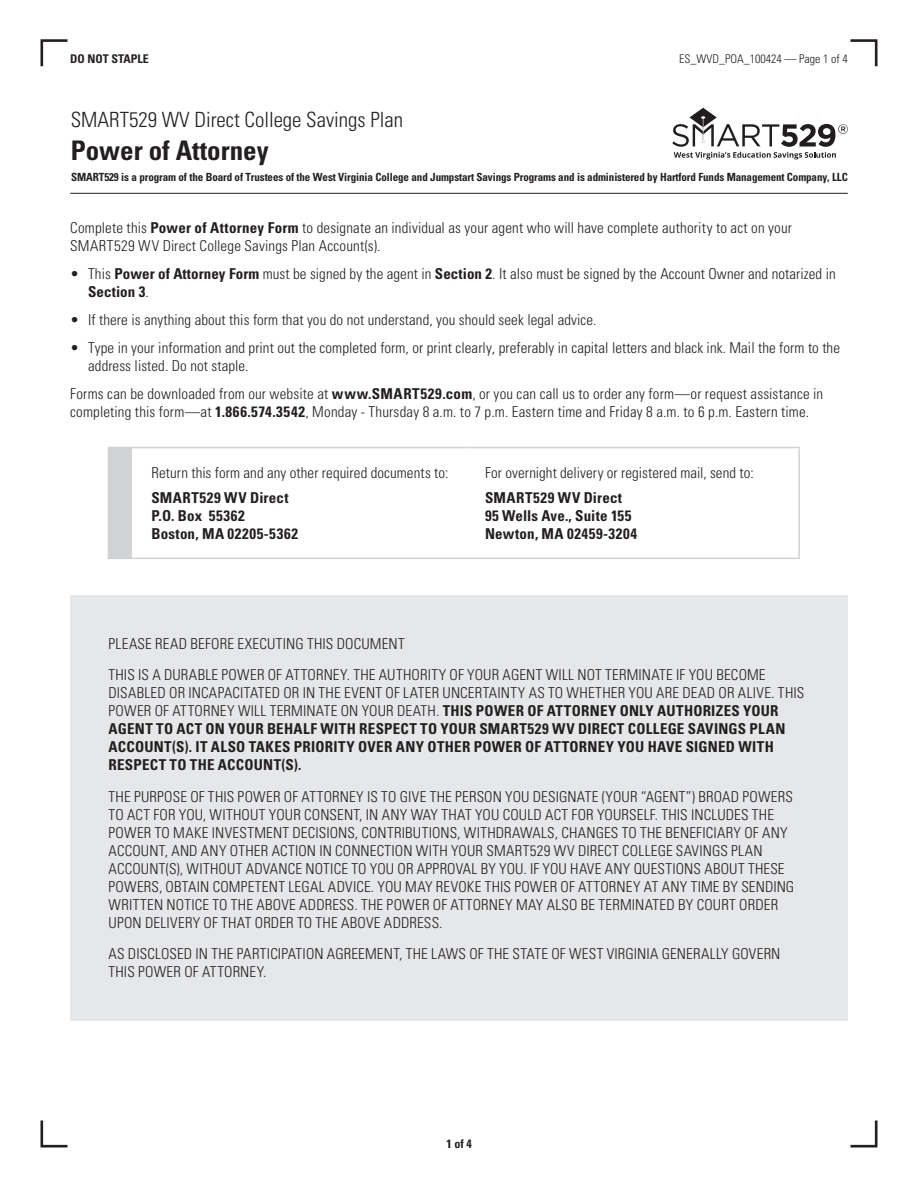
<style>
.page{position:relative;width:918px;height:1188px;background:#fff}
.page>*{position:absolute;margin:0;border:0;box-sizing:border-box;transform-origin:0 0}
.GS_Form_name{font:700 condensed 27px "Univers LT Std";color:#231f20}
.t1{font:300 condensed 21px "Univers LT Std";color:#231f20}
.GS_App_body_10_12{font:300 condensed 15px/18px "Univers LT Std";letter-spacing:.01em;color:#231f20}
.GS_App_body_10_12-2{font:700 condensed 15px/18px "Univers LT Std";letter-spacing:.02em;color:#231f20}
.GS_Contact_Info_Box_2Bold{font:700 condensed 15px/18px "Univers LT Std";letter-spacing:.03em;color:#231f20}
.GS_Contact_Info_Box_1{font:300 condensed 15px "Univers LT Std";letter-spacing:.01em;color:#231f20}
.t2{font:300 condensed 12px "Univers LT Std";color:#231f20}
.t3{font:700 condensed 12px "Univers LT Std";color:#231f20}
.GS_App_Box_Text{font:700 condensed 11.25px "Univers LT Std";letter-spacing:-.01em;color:#231f20}
.s1{font-weight:700}
.s2{font-weight:300}
</style>
<div class="page">
<svg style="left:850px;top:1120px;width:28px;height:28px"></svg>
<svg style="left:40px;top:1120px;width:28px;height:28px"></svg>
<svg style="left:40px;top:39px;width:28px;height:28px"></svg>
<svg style="left:850px;top:39px;width:28px;height:28px"></svg>
<div style="left:108px;top:448px;width:24px;height:110px;background:#d1d2d4"></div>
<svg style="left:132px;top:448px;width:666px;height:110px"></svg>
<svg style="left:108px;top:447px;width:24px;height:1px"></svg>
<hr style="left:132px;top:447px;width:334px;height:1px;background:#d1d2d4">
<hr style="left:466px;top:447px;width:334px;height:1px;background:#d1d2d4">
<hr style="left:798px;top:448px;width:2px;height:110px;background:#d1d2d4">
<svg style="left:108px;top:558px;width:24px;height:1px"></svg>
<hr style="left:132px;top:558px;width:334px;height:1px;background:#d1d2d4">
<hr style="left:466px;top:558px;width:334px;height:1px;background:#d1d2d4">
<div style="left:70px;top:595px;width:778px;height:425px;background:#e6e7e9"></div>
<hr style="left:70px;top:193px;width:778px;height:1px;background:#231f20">
<svg style="left:672px;top:108px;width:176px;height:51px"></svg>
<p class="t3" style="left:70px;top:51px;width:80px">DO NOT STAPLE</p>
<p class="t2" style="left:679px;top:51px;width:170px">ES_WVD_POA_100424 — Page 1 of 4</p>
<p class="t1" style="left:71px;top:107px;width:334px">SMART529 WV Direct College Savings Plan</p>
<h2 class="GS_Form_name" style="left:71px;top:134px;width:199px">Power of Attorney</h2>
<p class="GS_App_Box_Text" style="left:71px;top:170px;width:778px">SMART529 is a program of the Board of Trustees of the West Virginia College and Jumpstart Savings Programs and is administered by Hartford Funds Management Company, LLC</p>
<p class="GS_App_body_10_12" style="left:70px;top:219px;width:723px">Complete this <span class="s1">Power of Attorney Form</span> to designate an individual as your agent who will have complete authority to act on your<br>SMART529 WV Direct College Savings Plan Account(s).</p>
<p class="GS_App_body_10_12" style="left:88px;top:265px;width:749px;text-indent:-18px">• This <span class="s1">Power of Attorney Form</span> must be signed by the agent in <span class="s1">Section 2</span>. It also must be signed by the Account Owner and notarized in<br><span class="s1">Section 3</span>.</p>
<p class="GS_App_body_10_12" style="left:70px;top:311px;width:528px">• If there is anything about this form that you do not understand, you should seek legal advice.</p>
<p class="GS_App_body_10_12" style="left:88px;top:339px;width:753px;text-indent:-18px">• Type in your information and print out the completed form, or print clearly, preferably in capital letters and black ink. Mail the form to the address listed. Do not staple.</p>
<p class="GS_App_body_10_12" style="left:70px;top:385px;width:755px">Forms can be downloaded from our website at <span class="s1">www.SMART529.com</span>, or you can call us to order any form—or request assistance in completing this form—at <span class="s1">1.866.574.3542</span>, Monday - Thursday 8 a.m. to 7 p.m. Eastern time and Friday 8 a.m. to 6 p.m. Eastern time.</p>
<p class="GS_Contact_Info_Box_1" style="left:151px;top:464px;width:298px">Return this form and any other required documents to:</p>
<p class="GS_Contact_Info_Box_2Bold" style="left:151px;top:488px;width:148px">SMART529 WV Direct<br>P.O. Box 55362<br>Boston, MA 02205-5362</p>
<p class="GS_Contact_Info_Box_1" style="left:485px;top:464px;width:270px">For overnight delivery or registered mail, send to:</p>
<p class="GS_Contact_Info_Box_2Bold" style="left:485px;top:488px;width:154px">SMART529 WV Direct<br>95 Wells Ave., Suite 155<br>Newton, MA 02459-3204</p>
<p class="GS_App_body_10_12" style="left:109px;top:635px;width:298px">PLEASE READ BEFORE EXECUTING THIS DOCUMENT</p>
<p class="GS_App_body_10_12-2" style="left:109px;top:666px;width:697px"><span class="s2">THIS IS A DURABLE POWER OF ATTORNEY. THE AUTHORITY OF YOUR AGENT WILL NOT TERMINATE IF YOU BECOME DISABLED OR INCAPACITATED OR IN THE EVENT OF LATER UNCERTAINTY AS TO WHETHER YOU ARE DEAD OR ALIVE. THIS POWER OF ATTORNEY WILL TERMINATE ON YOUR DEATH.</span> THIS POWER OF ATTORNEY ONLY AUTHORIZES YOUR AGENT TO ACT ON YOUR BEHALF WITH RESPECT TO YOUR SMART529 WV DIRECT COLLEGE SAVINGS PLAN ACCOUNT(S). IT ALSO TAKES PRIORITY OVER ANY OTHER POWER OF ATTORNEY YOU HAVE SIGNED WITH RESPECT TO THE ACCOUNT(S).</p>
<p class="GS_App_body_10_12" style="left:109px;top:788px;width:687px">THE PURPOSE OF THIS POWER OF ATTORNEY IS TO GIVE THE PERSON YOU DESIGNATE (YOUR “AGENT”) BROAD POWERS TO ACT FOR YOU, WITHOUT YOUR CONSENT, IN ANY WAY THAT YOU COULD ACT FOR YOURSELF. THIS INCLUDES THE POWER TO MAKE INVESTMENT DECISIONS, CONTRIBUTIONS, WITHDRAWALS, CHANGES TO THE BENEFICIARY OF ANY ACCOUNT, AND ANY OTHER ACTION IN CONNECTION WITH YOUR SMART529 WV DIRECT COLLEGE SAVINGS PLAN ACCOUNT(S), WITHOUT ADVANCE NOTICE TO YOU OR APPROVAL BY YOU. IF YOU HAVE ANY QUESTIONS ABOUT THESE POWERS, OBTAIN COMPETENT LEGAL ADVICE. YOU MAY REVOKE THIS POWER OF ATTORNEY AT ANY TIME BY SENDING WRITTEN NOTICE TO THE ABOVE ADDRESS. THE POWER OF ATTORNEY MAY ALSO BE TERMINATED BY COURT ORDER UPON DELIVERY OF THAT ORDER TO THE ABOVE ADDRESS.</p>
<p class="GS_App_body_10_12" style="left:109px;top:945px;width:673px">AS DISCLOSED IN THE PARTICIPATION AGREEMENT, THE LAWS OF THE STATE OF WEST VIRGINIA GENERALLY GOVERN<br>THIS POWER OF ATTORNEY.</p>
<p class="t3" style="left:446px;top:1137px;width:27px">1 of 4</p>
</div>
